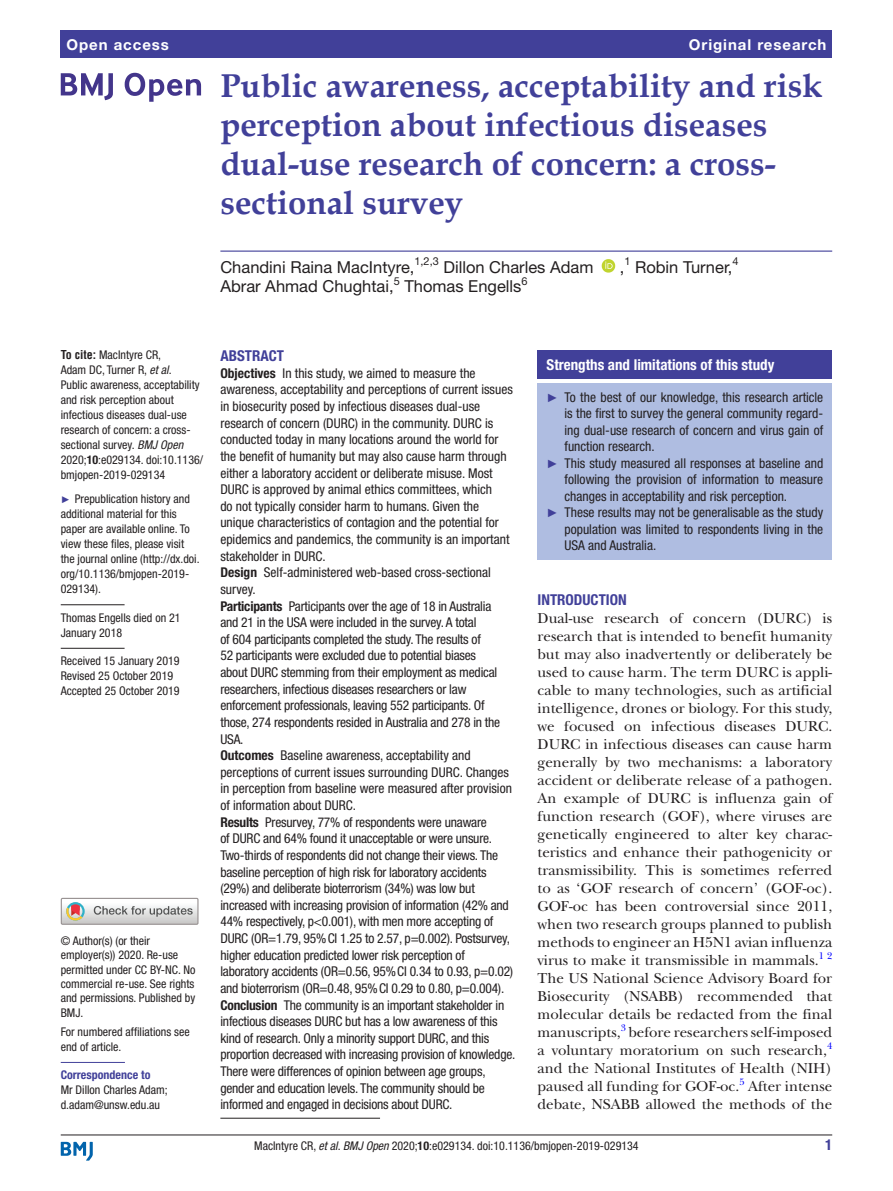
<style>
.page{position:relative;width:893px;height:1191px;background:#fff}
.page>*{position:absolute;margin:0;border:0;box-sizing:border-box;transform-origin:0 0}
.t1{font:700 33px/39px "Book Antiqua";color:#414099}
.t2{font:16.5px "Helvetica Neue LT Std";color:#231f20}
.t3{font:15px/18px "New Baskerville";color:#231f20;text-align:justify}
.t4{font:700 condensed 15px "Helvetica Neue LT Std";color:#fff}
.t5{font:700 15px "Helvetica Neue LT Std";letter-spacing:.065em;color:#fff}
.t6{font:700 condensed 15px "Helvetica Neue LT Std";color:#414099}
.t7{font:condensed 13.5px/16.6px "Helvetica Neue LT Std";letter-spacing:-.005em;color:#231f20}
.t8{font:condensed 12px/15px "Helvetica Neue LT Std";color:#231f20}
.t9{font:700 condensed 12px "Helvetica Neue LT Std";color:#414099}
.t10{font:10.95px "Helvetica Neue LT Std";color:#231f20}
.t11{font:9.9px "New Baskerville";color:#00f}
.s1{font-family:"Helvetica LT Std";font-weight:700}
.s2{font-style:italic}
.s3{font-weight:700}
.s4{font-family:"Arial";font-stretch:normal;font-size:9.75px;color:#414099}
.s5{font-family:"Arial";font-stretch:normal;font-size:12px;color:#414099}
</style>
<div class="page">
<hr style="left:61px;top:1134px;width:771px;height:1px;background:#231f20">
<svg style="left:61px;top:1141px;width:32px;height:19px"></svg>
<div style="left:61px;top:31px;width:771px;height:27px;background:#414099"></div>
<hr style="left:220px;top:250px;width:612px;height:2px;background:#414099">
<svg style="left:602px;top:259px;width:13px;height:14px"></svg>
<hr style="left:61px;top:604px;width:64px;height:1px;background:#231f20">
<hr style="left:61px;top:648px;width:64px;height:1px;background:#231f20">
<hr style="left:61px;top:1062px;width:64px;height:1px;background:#414099">
<svg style="left:61px;top:73px;width:52px;height:27px"></svg>
<svg style="left:125px;top:73px;width:76px;height:29px"></svg>
<div style="left:61px;top:897px;width:138px;height:27px;border:1px solid #969090"></div>
<svg style="left:61px;top:898px;width:137px;height:26px"></svg>
<hr style="left:220px;top:1117px;width:160px;height:1px;background:#231f20">
<div style="left:538px;top:350px;width:294px;height:29px;background:#414099"></div>
<div style="left:538px;top:383px;width:294px;height:176px;background:#afbde1"></div>
<p class="t5" style="left:66px;top:35px;width:104px">Open access</p>
<p class="t5" style="left:689px;top:35px;width:139px">Original research</p>
<h1 class="t1" style="left:220px;top:66px;width:604px">Public awareness, acceptability and risk perception about infectious diseases dual-use research of concern: a cross&shy;sectional survey</h1>
<p class="t2" style="left:220px;top:257px;width:196px">Chandini Raina MacIntyre,</p>
<p class="t10" style="left:414px;top:255px;width:26px">1,2,3</p>
<p class="t2" style="left:443px;top:257px;width:152px">Dillon Charles Adam</p>
<p class="t10" style="left:624px;top:255px;width:8px">1</p>
<p class="t2" style="left:635px;top:257px;width:99px">Robin Turner,</p>
<p class="t10" style="left:733px;top:255px;width:8px">4</p>
<p class="t2" style="left:620px;top:257px;width:6px">,</p>
<p class="t2" style="left:220px;top:276px;width:175px">Abrar Ahmad Chughtai,</p>
<p class="t10" style="left:394px;top:274px;width:8px">5</p>
<p class="t2" style="left:404px;top:276px;width:119px">Thomas Engells</p>
<p class="t10" style="left:521px;top:274px;width:8px">6</p>
<p class="t8" style="left:61px;top:347px;width:144px"><span class="s1">To cite:</span> MacIntyre CR,<br>Adam DC, Turner R, <span class="s2">et al</span>.<br>Public awareness, acceptability and risk perception about infectious diseases dual-use research of concern: a cross&shy;sectional survey. <span class="s2">BMJ Open<br></span>2020;<span class="s3">10</span>:e029134. doi:10.1136/ bmjopen-2019-029134</p>
<p class="t8" style="left:61px;top:491px;width:140px"><span class="s4">►</span> Prepublication history and additional material for this paper are available online. To view these files, please visit the journal online (http://dx.doi. org/10.1136/bmjopen-2019-<br>029134).</p>
<p class="t8" style="left:61px;top:610px;width:121px">Thomas Engells died on 21<br>January 2018</p>
<p class="t8" style="left:61px;top:653px;width:120px">Received 15 January 2019<br>Revised 25 October 2019<br>Accepted 25 October 2019</p>
<p class="t8" style="left:61px;top:933px;width:136px;line-height:14.4px">© Author(s) (or their employer(s)) 2020. Re-use permitted under CC BY-NC. No commercial re-use. See rights and permissions. Published by<br>BMJ.</p>
<p class="t8" style="left:61px;top:1024px;width:130px">For numbered affiliations see end of article.</p>
<p class="t9" style="left:61px;top:1067px;width:91px">Correspondence to</p>
<p class="t8" style="left:61px;top:1082px;width:108px">Mr Dillon Charles Adam; d.adam@unsw.edu.au</p>
<p class="t6" style="left:220px;top:347px;width:65px">Abstract</p>
<p class="t7" style="left:220px;top:364px;width:296px"><span class="s3">Objectives</span> In this study, we aimed to measure the awareness, acceptability and perceptions of current issues in biosecurity posed by infectious diseases dual-use research of concern (DURC) in the community. DURC is conducted today in many locations around the world for the benefit of humanity but may also cause harm through either a laboratory accident or deliberate misuse. Most DURC is approved by animal ethics committees, which<br>do not typically consider harm to humans. Given the unique characteristics of contagion and the potential for epidemics and pandemics, the community is an important stakeholder in DURC.<br><span class="s3">Design</span> Self-administered web-based cross-sectional survey.<br><span class="s3">Participants</span> Participants over the age of 18 in Australia<br>and 21 in the USA were included in the survey. A total<br>of 604 participants completed the study. The results of<br>52 participants were excluded due to potential biases<br>about DURC stemming from their employment as medical researchers, infectious diseases researchers or law enforcement professionals, leaving 552 participants. Of those, 274 respondents resided in Australia and 278 in the USA.<br><span class="s3">Outcomes</span> Baseline awareness, acceptability and perceptions of current issues surrounding DURC. Changes in perception from baseline were measured after provision of information about DURC.<br><span class="s3">Results</span> Presurvey, 77% of respondents were unaware<br>of DURC and 64% found it unacceptable or were unsure.<br>Two-thirds of respondents did not change their views. The baseline perception of high risk for laboratory accidents (29%) and deliberate bioterrorism (34%) was low but increased with increasing provision of information (42% and 44% respectively, p&lt;0.001), with men more accepting of DURC (OR=1.79, 95%CI 1.25 to 2.57, p=0.002). Postsurvey, higher education predicted lower risk perception of laboratory accidents (OR=0.56, 95%CI 0.34 to 0.93, p=0.02) and bioterrorism (OR=0.48, 95%CI 0.29 to 0.80, p=0.004).<br><span class="s3">Conclusion</span> The community is an important stakeholder in infectious diseases DURC but has a low awareness of this kind of research. Only a minority support DURC, and this proportion decreased with increasing provision of knowledge.<br>There were differences of opinion between age groups, gender and education levels. The community should be informed and engaged in decisions about DURC.</p>
<p class="t4" style="left:547px;top:356px;width:229px">Strengths and limitations of this study</p>
<p class="t7" style="left:547px;top:389px;width:278px"><span class="s5">►</span> To the best of our knowledge, this research article</p>
<p class="t7" style="left:565px;top:405px;width:260px">is the first to survey the general community regard-</p>
<p class="t7" style="left:565px;top:422px;width:260px">ing dual-use research of concern and virus gain of</p>
<p class="t7" style="left:565px;top:438px;width:92px">function research.</p>
<p class="t7" style="left:547px;top:455px;width:278px"><span class="s5">►</span> This study measured all responses at baseline and</p>
<p class="t7" style="left:565px;top:471px;width:260px">following the provision of information to measure</p>
<p class="t7" style="left:565px;top:488px;width:224px">changes in acceptability and risk perception.</p>
<p class="t7" style="left:547px;top:504px;width:278px"><span class="s5">►</span> These results may not be generalisable as the study</p>
<p class="t7" style="left:565px;top:521px;width:260px">population was limited to respondents living in the</p>
<p class="t7" style="left:565px;top:537px;width:93px">USA and Australia.</p>
<p class="t6" style="left:538px;top:591px;width:91px">Introduction</p>
<p class="t3" style="left:538px;top:609px;width:296px">Dual-use research of concern (DURC) is research that is intended to benefit humanity but may also inadvertently or deliberately be used to cause harm. The term DURC is appli&shy;cable to many technologies, such as artificial intelligence, drones or biology. For this study, we focused on infectious diseases DURC.<br>DURC in infectious diseases can cause harm generally by two mechanisms: a laboratory accident or deliberate release of a pathogen.<br>An example of DURC is influenza gain of function research (GOF), where viruses are genetically engineered to alter key charac&shy;teristics and enhance their pathogenicity or transmissibility. This is sometimes referred to as ‘GOF research of concern’ (GOF-oc).<br>GOF-oc has been controversial since 2011, when two research groups planned to publish methods to engineer an H5N1 avian influenza virus to make it transmissible in mammals.</p>
<p class="t11" style="left:819px;top:949px;width:15px">1 2</p>
<p class="t3" style="left:538px;top:969px;width:296px">The US National Science Advisory Board for Biosecurity (NSABB) recommended that molecular details be redacted from the final manuscripts,<sup>3</sup> before researchers self-imposed a voluntary moratorium on such research,</p>
<p class="t11" style="left:827px;top:1039px;width:7px">4</p>
<p class="t3" style="left:538px;top:1059px;width:296px">and the National Institutes of Health (NIH) paused all funding for GOF-oc.</p>
<p class="t11" style="left:739px;top:1075px;width:7px">5</p>
<p class="t3" style="left:538px;top:1077px;width:296px;text-align:right">After intense<br>debate, NSABB allowed the methods of the</p>
<p class="t8" style="left:254px;top:1137px;width:386px">MacIntyre CR, <span class="s2">et al</span>. <span class="s2">BMJ Open</span> 2020;<span class="s3">10</span>:e029134. doi:10.1136/bmjopen-2019-029134</p>
<p class="t6" style="left:825px;top:1135px;width:9px">1</p>
</div>
